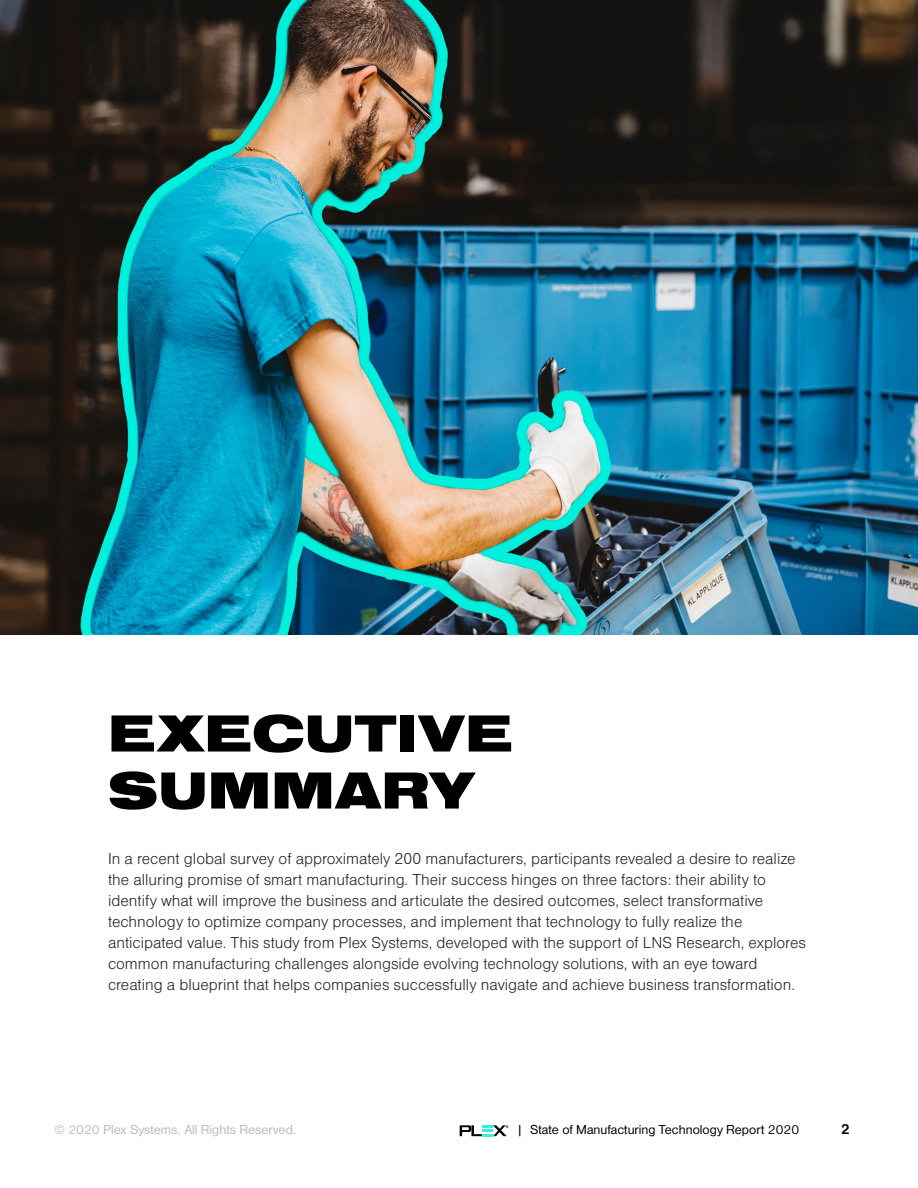
<style>
.page{position:relative;width:918px;height:1188px;background:#fff}
.page>*{position:absolute;margin:0;border:0;box-sizing:border-box;transform-origin:0 0}
.t1{font:900 54px/57px "Nimbus San Ext";color:#000}
.t2{font:300 16.5px/21px "Nimbus San D";color:#292829}
.t3{font:700 15px "Nimbus San D";color:#000}
.t4{font:13.5px "Nimbus San D";color:#000}
.t5{font:13.5px "Nimbus San D";color:#b8babc}
</style>
<div class="page">
<img style="left:0;top:0;width:918px;height:635px">
<svg style="left:460px;top:1125px;width:48px;height:11px"></svg>
<h1 class="t1" style="left:108px;top:706px;width:407px">EXECUTIVE<br>SUMMARY</h1>
<p class="t2" style="left:108px;top:848px;width:700px">In a recent global survey of approximately 200 manufacturers, participants revealed a desire to realize the alluring promise of smart manufacturing. Their success hinges on three factors: their ability to identify what will improve the business and articulate the desired outcomes, select transformative technology to optimize company processes, and implement that technology to fully realize the anticipated value. This study from Plex Systems, developed with the support of LNS Research, explores common manufacturing challenges alongside evolving technology solutions, with an eye toward creating a blueprint that helps companies successfully navigate and achieve business transformation.</p>
<p class="t5" style="left:54px;top:1122px;width:244px">© 2020 Plex Systems. All Rights Reserved.</p>
<p class="t4" style="left:517px;top:1122px;width:284px">| State of Manufacturing Technology Report 2020</p>
<p class="t3" style="left:841px;top:1121px;width:11px">2</p>
</div>
